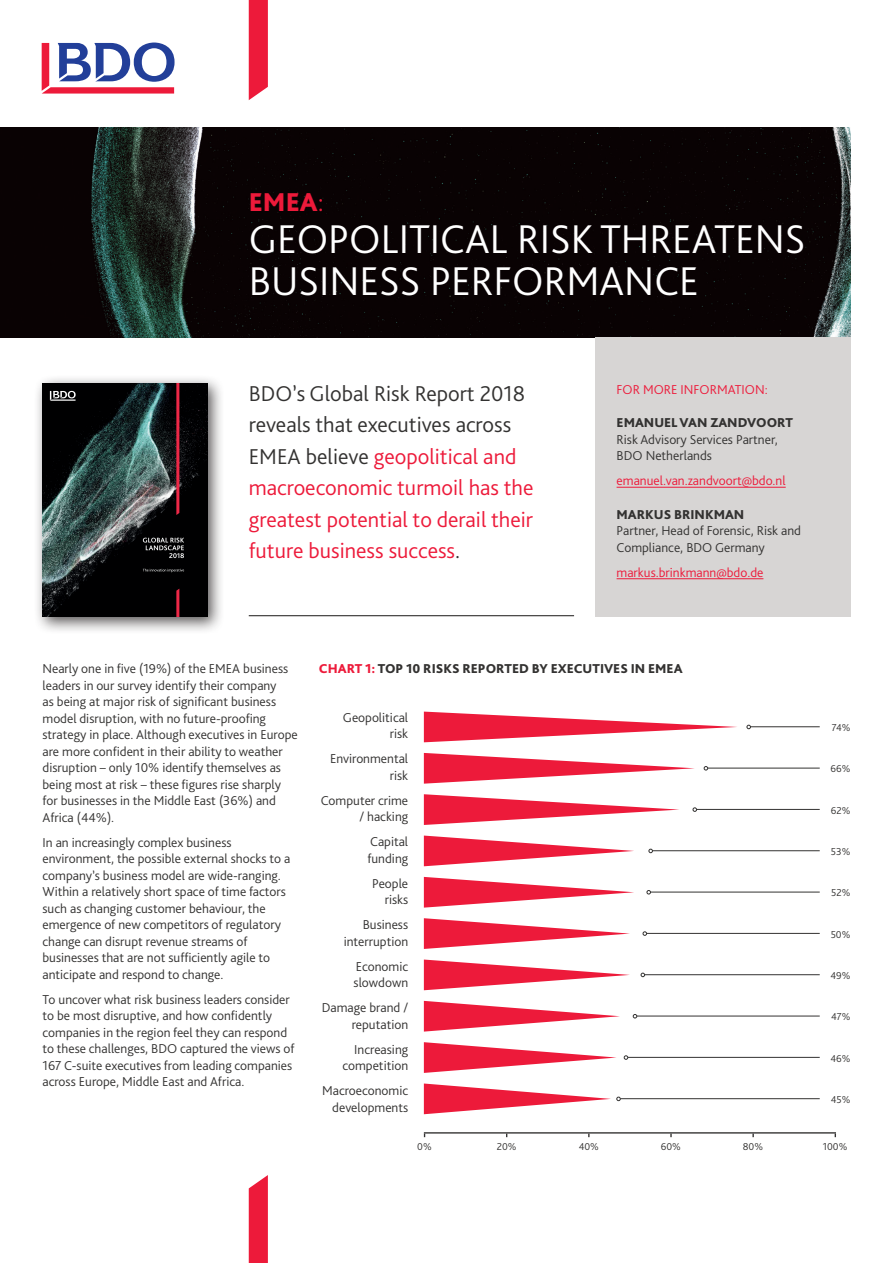
<style>
.page{position:relative;width:893px;height:1263px;background:#fff}
.page>*{position:absolute;margin:0;border:0;box-sizing:border-box;transform-origin:0 0}
.t1{font:300 42px/42px "Bliss Pro";color:#fff}
.t2{font:800 27px "Bliss Pro";color:#ed1a3a}
.t3{font:300 22.5px/31.5px "Bliss Pro";color:#ed1a3a}
.t4{font:300 13.5px/16.5px "Bliss Pro";color:#333231;text-align:right}
.t5{font:800 13.5px "Bliss Pro";color:#333231}
.t6{font:300 13.5px "Bliss Pro";color:#ed1a3a}
.t7{font:300 10.5px "Bliss Pro";color:#333231}
.s1{font-weight:300}
.s2{color:#333231}
.s3{color:#ed1a3a}
</style>
<div class="page">
<img style="left:0;top:128px;width:850px;height:209px">
<div style="left:595px;top:337px;width:255px;height:279px;background:#d7d5d4"></div>
<hr style="left:617px;top:487px;width:169px;height:1px;background:#ed1a3a">
<hr style="left:617px;top:578px;width:146px;height:1px;background:#ed1a3a">
<div style="left:34px;top:375px;width:191px;height:259px;background:#231f20;opacity:.75"></div>
<img style="left:43px;top:383px;width:164px;height:233px">
<hr style="left:424px;top:1132px;width:412px;height:1px;background:#333231">
<svg style="left:424px;top:712px;width:313px;height:30px"></svg>
<svg style="left:424px;top:794px;width:255px;height:31px"></svg>
<svg style="left:424px;top:877px;width:210px;height:31px"></svg>
<svg style="left:424px;top:959px;width:206px;height:31px"></svg>
<svg style="left:424px;top:1042px;width:192px;height:31px"></svg>
<svg style="left:424px;top:753px;width:270px;height:31px"></svg>
<svg style="left:424px;top:835px;width:210px;height:31px"></svg>
<svg style="left:424px;top:918px;width:206px;height:31px"></svg>
<svg style="left:424px;top:1001px;width:196px;height:30px"></svg>
<svg style="left:424px;top:1083px;width:187px;height:31px"></svg>
<svg style="left:747px;top:725px;width:4px;height:4px"></svg>
<svg style="left:704px;top:766px;width:4px;height:4px"></svg>
<svg style="left:649px;top:849px;width:4px;height:4px"></svg>
<svg style="left:647px;top:890px;width:4px;height:4px"></svg>
<svg style="left:641px;top:973px;width:4px;height:4px"></svg>
<svg style="left:633px;top:1014px;width:4px;height:4px"></svg>
<svg style="left:624px;top:1055px;width:4px;height:4px"></svg>
<hr style="left:751px;top:726px;width:69px;height:1px;background:#333231">
<hr style="left:708px;top:768px;width:112px;height:1px;background:#333231">
<hr style="left:697px;top:809px;width:123px;height:1px;background:#333231">
<hr style="left:653px;top:850px;width:167px;height:1px;background:#333231">
<hr style="left:651px;top:892px;width:169px;height:1px;background:#333231">
<hr style="left:647px;top:933px;width:173px;height:1px;background:#333231">
<hr style="left:645px;top:974px;width:175px;height:1px;background:#333231">
<hr style="left:637px;top:1016px;width:183px;height:1px;background:#333231">
<hr style="left:628px;top:1057px;width:192px;height:1px;background:#333231">
<hr style="left:620px;top:1098px;width:200px;height:1px;background:#333231">
<hr style="left:249px;top:615px;width:325px;height:1px;background:#333231">
<svg style="left:249px;top:0;width:19px;height:100px;background:#ee2a47"></svg>
<svg style="left:249px;top:1175px;width:19px;height:88px;background:#ee2c49"></svg>
<svg style="left:42px;top:43px;width:133px;height:51px"></svg>
<h2 class="t2" style="left:249px;top:185px;width:77px">EMEA<span class="s1">:</span></h2>
<h1 class="t1" style="left:249px;top:217px;width:558px">GEOPOLITICAL RISK THREATENS<br>BUSINESS PERFORMANCE</h1>
<h3 class="t3" style="left:249px;top:377px;width:286px"><span class="s2">BDO’s Global Risk Report 2018 reveals that executives across<br>EMEA believe</span> geopolitical and macroeconomic turmoil has the greatest potential to derail their future business success<span class="s2">.</span></h3>
<p class="t6" style="left:617px;top:381px;width:153px">FOR MORE INFORMATION:</p>
<p class="t5" style="left:617px;top:414px;width:178px">EMANUEL VAN ZANDVOORT</p>
<p class="t4" style="left:617px;top:431px;width:163px;text-align:left">Risk Advisory Services Partner,<br>BDO Netherlands</p>
<p class="t6" style="left:617px;top:472px;width:171px">emanuel.van.zandvoort@bdo.nl</p>
<p class="t5" style="left:617px;top:506px;width:129px">MARKUS BRINKMAN</p>
<p class="t4" style="left:617px;top:522px;width:186px;text-align:left">Partner, Head of Forensic, Risk and<br>Compliance, BDO Germany</p>
<p class="t6" style="left:617px;top:564px;width:148px">markus.brinkmann@bdo.de</p>
<p class="t4" style="left:43px;top:660px;width:257px;text-align:left">Nearly one in five (19%) of the EMEA business leaders in our survey identify their company<br>as being at major risk of significant business model disruption, with no future-proofing strategy in place. Although executives in Europe are more confident in their ability to weather disruption – only 10% identify themselves as being most at risk – these figures rise sharply for businesses in the Middle East (36%) and Africa (44%).</p>
<p class="t4" style="left:43px;top:833px;width:249px;text-align:left">In an increasingly complex business environment, the possible external shocks to a company’s business model are wide-ranging.<br>Within a relatively short space of time factors such as changing customer behaviour, the emergence of new competitors of regulatory change can disrupt revenue streams of businesses that are not sufficiently agile to anticipate and respond to change.</p>
<p class="t4" style="left:43px;top:990px;width:253px;text-align:left">To uncover what risk business leaders consider to be most disruptive, and how confidently companies in the region feel they can respond to these challenges, BDO captured the views of 167 C-suite executives from leading companies across Europe, Middle East and Africa.</p>
<p class="t5" style="left:319px;top:660px;width:365px"><span class="s3">CHART 1:</span> TOP 10 RISKS REPORTED BY EXECUTIVES IN EMEA</p>
<p class="t4" style="left:343px;top:709px;width:67px">Geopolitical risk</p>
<p class="t4" style="left:330px;top:750px;width:80px">Environmental risk</p>
<p class="t4" style="left:321px;top:792px;width:89px">Computer crime / hacking</p>
<p class="t4" style="left:367px;top:833px;width:42px;text-align:left">Capital funding</p>
<p class="t4" style="left:372px;top:875px;width:37px">People risks</p>
<p class="t4" style="left:344px;top:916px;width:66px">Business interruption</p>
<p class="t4" style="left:354px;top:958px;width:56px;text-align:left">Economic slowdown</p>
<p class="t4" style="left:322px;top:999px;width:88px">Damage brand / reputation</p>
<p class="t4" style="left:342px;top:1041px;width:67px">Increasing competition</p>
<p class="t4" style="left:322px;top:1082px;width:88px">Macroeconomic developments</p>
<p class="t7" style="left:832px;top:721px;width:20px">74%</p>
<p class="t7" style="left:830px;top:762px;width:21px">66%</p>
<p class="t7" style="left:831px;top:803px;width:21px">62%</p>
<p class="t7" style="left:831px;top:845px;width:21px">53%</p>
<p class="t7" style="left:831px;top:886px;width:21px">52%</p>
<p class="t7" style="left:831px;top:927px;width:21px">50%</p>
<p class="t7" style="left:830px;top:969px;width:21px">49%</p>
<p class="t7" style="left:831px;top:1010px;width:21px">47%</p>
<p class="t7" style="left:830px;top:1051px;width:22px">46%</p>
<p class="t7" style="left:831px;top:1093px;width:21px">45%</p>
<p class="t7" style="left:417px;top:1140px;width:16px">0%</p>
<p class="t7" style="left:497px;top:1140px;width:21px">20%</p>
<p class="t7" style="left:579px;top:1140px;width:22px">40%</p>
<p class="t7" style="left:661px;top:1140px;width:22px">60%</p>
<p class="t7" style="left:743px;top:1140px;width:22px">80%</p>
<p class="t7" style="left:823px;top:1140px;width:26px">100%</p>
</div>
